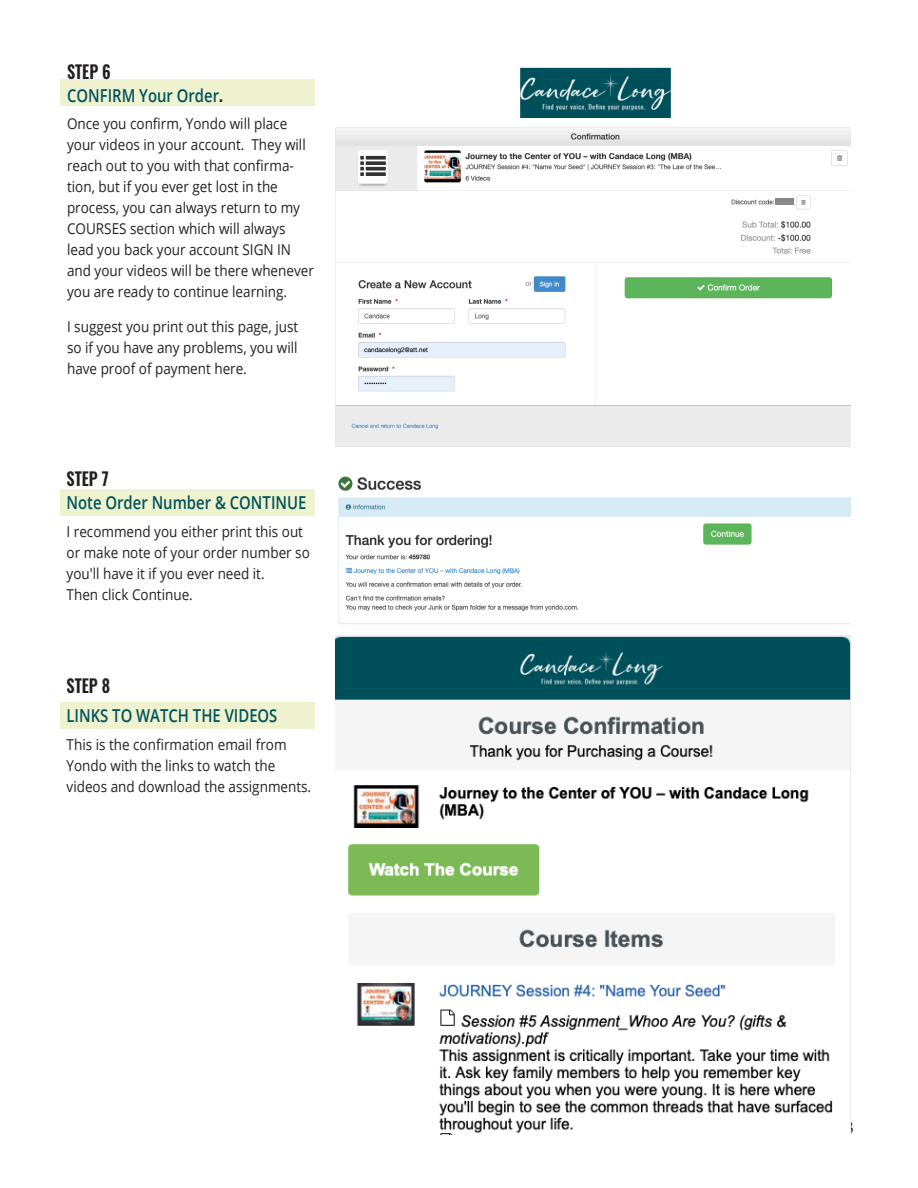
<style>
.page{position:relative;width:918px;height:1188px;background:#fff}
.page>*{position:absolute;margin:0;border:0;box-sizing:border-box;transform-origin:0 0}
.t1{font:600 18px "Oswald";color:#231f20;scale:.9 1}
.t2{font:18px "Times";color:#231f20}
.t3{font:600 17.85px "Open Sans";color:#00525e;scale:.83 1}
.t4{font:15px/21px "Open Sans";color:#231f20;scale:.9 1}
.s1{font-family:"Oswald";font-size:18px;color:#231f20}
</style>
<div class="page">
<div style="left:61px;top:702px;width:254px;height:26px;background:#eef2ce"></div>
<div style="left:61px;top:489px;width:254px;height:27px;background:#eef2ce"></div>
<div style="left:61px;top:80px;width:254px;height:26px;background:#eef2ce"></div>
<img style="left:335px;top:67px;width:515px;height:380px">
<div style="left:775px;top:199px;width:19px;height:6px;background:#86888b"></div>
<img style="left:338px;top:476px;width:513px;height:148px">
<img style="left:335px;top:635px;width:515px;height:499px">
<p class="t1" style="left:67px;top:56px;width:50px">STEP 6</p>
<p class="t3" style="left:67px;top:83px;width:189px">CONFIRM Your Order<span class="s1">.</span></p>
<p class="t4" style="left:67px;top:113px;width:276px">Once you confirm, Yondo will place your videos in your account. They will reach out to you with that confirma&shy;tion, but if you ever get lost in the process, you can always return to my COURSES section which will always lead you back your account SIGN IN and your videos will be there whenever you are ready to continue learning.</p>
<p class="t4" style="left:67px;top:316px;width:258px;text-align:justify">I suggest you print out this page, just so if you have any problems, you will have proof of payment here.</p>
<p class="t1" style="left:67px;top:463px;width:48px">STEP 7</p>
<p class="t3" style="left:67px;top:490px;width:291px">Note Order Number &amp; CONTINUE</p>
<p class="t4" style="left:67px;top:520px;width:272px">I recommend you either print this out or make note of your order number so you'll have it if you ever need it.</p>
<p class="t4" style="left:67px;top:583px;width:142px">Then click Continue.</p>
<p class="t1" style="left:67px;top:669px;width:50px">STEP 8</p>
<p class="t3" style="left:67px;top:703px;width:256px">LINKS TO WATCH THE VIDEOS</p>
<p class="t4" style="left:67px;top:733px;width:273px">This is the confirmation email from<br>Yondo with the links to watch the videos and download the assignments.</p>
<p class="t2" style="left:845px;top:1111px;width:10px">3</p>
</div>
